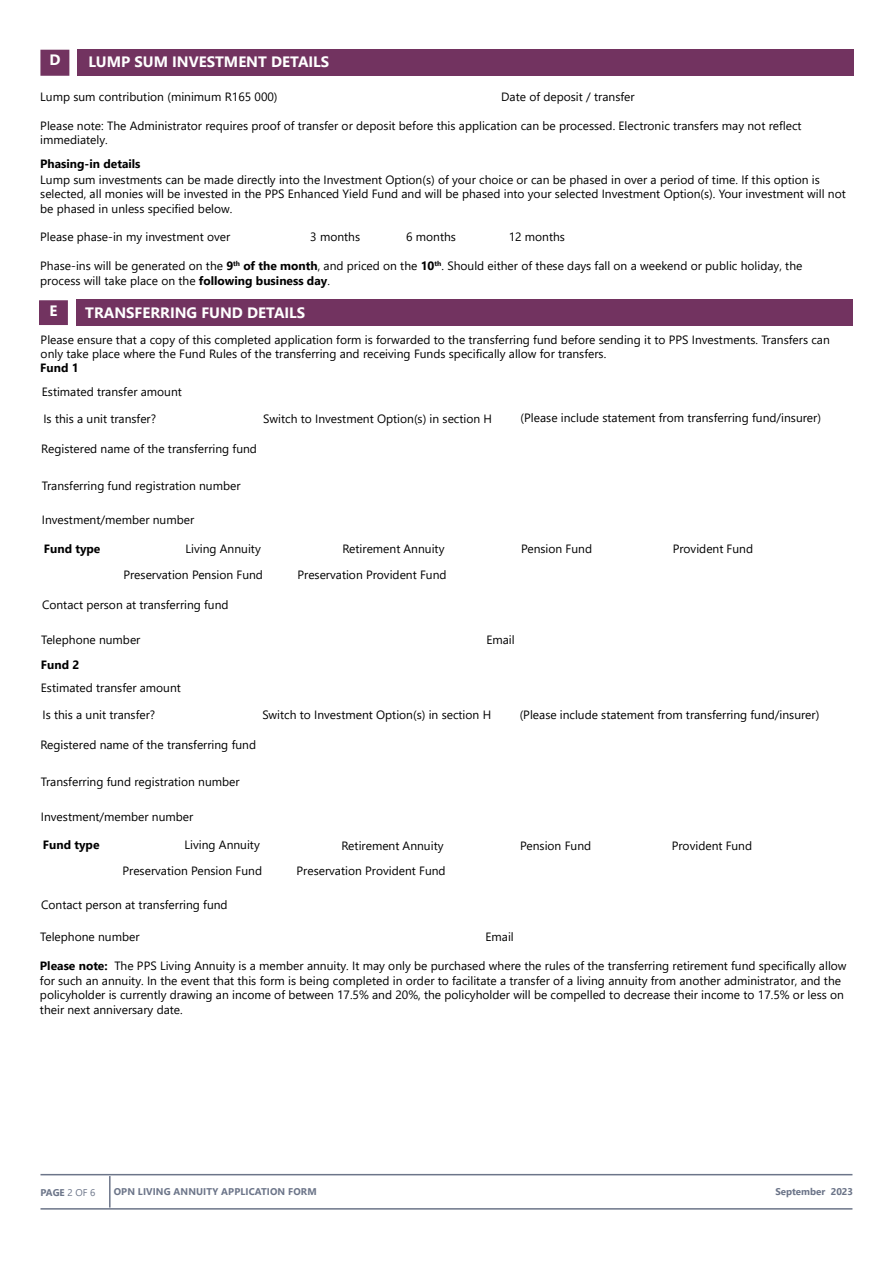
<style>
.page{position:relative;width:893px;height:1263px;background:#fff}
.page>*{position:absolute;margin:0;border:0;box-sizing:border-box;transform-origin:0 0}
.t1{font:700 15px "Segoe UI";color:#fff}
.t2{font:12px/14.4px "Segoe UI";color:#000}
.t3{font:700 12px "Segoe UI";color:#000}
.t4{font:700 9.75px "Segoe UI";letter-spacing:.01em;color:#6c7589}
.s1{font-weight:700}
.s2{font-weight:400}
</style>
<div class="page">
<hr style="left:109px;top:1176px;width:2px;height:31px;background:#6c7589">
<hr style="left:40px;top:1208px;width:812px;height:1px;background:#6c7589">
<hr style="left:40px;top:1174px;width:812px;height:1px;background:#6c7589">
<div style="left:77px;top:50px;width:777px;height:26px;background:#723360"></div>
<div style="left:41px;top:50px;width:28px;height:25px;background:#723360"></div>
<div style="left:40px;top:50px;width:29px;height:26px;border:2px solid #723360"></div>
<div style="left:76px;top:299px;width:776px;height:26px;background:#723360"></div>
<div style="left:40px;top:301px;width:27px;height:23px;background:#723360"></div>
<div style="left:39px;top:300px;width:29px;height:25px;border:2px solid #723360"></div>
<p class="t1" style="left:49px;top:46px;width:13px">D</p>
<p class="t1" style="left:88px;top:48px;width:242px">LUMP SUM INVESTMENT DETAILS</p>
<p class="t2" style="left:40px;top:88px;width:239px">Lump sum contribution (minimum R165 000)</p>
<p class="t2" style="left:501px;top:88px;width:135px">Date of deposit / transfer</p>
<p class="t2" style="left:40px;top:117px;width:763px">Please note: The Administrator requires proof of transfer or deposit before this application can be processed. Electronic transfers may not reflect</p>
<p class="t2" style="left:40px;top:132px;width:69px">immediately.</p>
<p class="t3" style="left:40px;top:153px;width:102px">Phasing-in details</p>
<p class="t2" style="left:40px;top:171px;width:807px">Lump sum investments can be made directly into the Investment Option(s) of your choice or can be phased in over a period of time. If this option is selected, all monies will be invested in the PPS Enhanced Yield Fund and will be phased into your selected Investment Option(s). Your investment will not be phased in unless specified below.</p>
<p class="t2" style="left:40px;top:229px;width:192px">Please phase-in my investment over</p>
<p class="t2" style="left:310px;top:229px;width:51px">3 months</p>
<p class="t2" style="left:406px;top:229px;width:51px">6 months</p>
<p class="t2" style="left:509px;top:229px;width:58px">12 months</p>
<p class="t2" style="left:40px;top:258px;width:764px">Phase-ins will be generated on the <span class="s1">9</span><sup>th</sup> <span class="s1">of the month</span>, and priced on the <span class="s1">10</span><sup>th</sup>. Should either of these days fall on a weekend or public holiday, the</p>
<p class="t2" style="left:40px;top:272px;width:291px">process will take place on the <span class="s1">following business day</span>.</p>
<p class="t1" style="left:49px;top:296px;width:9px">E</p>
<p class="t1" style="left:85px;top:298px;width:222px">TRANSFERRING FUND DETAILS</p>
<p class="t2" style="left:41px;top:331px;width:791px">Please ensure that a copy of this completed application form is forwarded to the transferring fund before sending it to PPS Investments. Transfers can only take place where the Fund Rules of the transferring and receiving Funds specifically allow for transfers.</p>
<p class="t3" style="left:40px;top:357px;width:40px">Fund 1</p>
<p class="t2" style="left:42px;top:383px;width:142px">Estimated transfer amount</p>
<p class="t2" style="left:43px;top:410px;width:114px">Is this a unit transfer?</p>
<p class="t2" style="left:41px;top:441px;width:217px">Registered name of the transferring fund</p>
<p class="t2" style="left:42px;top:477px;width:200px">Transferring fund registration number</p>
<p class="t2" style="left:42px;top:512px;width:154px">Investment/member number</p>
<p class="t2" style="left:263px;top:410px;width:230px">Switch to Investment Option(s) in section H</p>
<p class="t2" style="left:521px;top:410px;width:302px">(Please include statement from transferring fund/insurer)</p>
<p class="t3" style="left:44px;top:537px;width:58px">Fund type</p>
<p class="t2" style="left:342px;top:541px;width:104px">Retirement Annuity</p>
<p class="t2" style="left:521px;top:541px;width:72px">Pension Fund</p>
<p class="t2" style="left:673px;top:541px;width:82px">Provident Fund</p>
<p class="t2" style="left:123px;top:566px;width:141px">Preservation Pension Fund</p>
<p class="t2" style="left:297px;top:566px;width:151px">Preservation Provident Fund</p>
<p class="t2" style="left:186px;top:540px;width:77px">Living Annuity</p>
<p class="t2" style="left:42px;top:597px;width:188px">Contact person at transferring fund</p>
<p class="t2" style="left:41px;top:631px;width:101px">Telephone number</p>
<p class="t2" style="left:486px;top:631px;width:30px">Email</p>
<p class="t3" style="left:41px;top:654px;width:40px">Fund 2</p>
<p class="t2" style="left:41px;top:679px;width:142px">Estimated transfer amount</p>
<p class="t2" style="left:42px;top:707px;width:114px">Is this a unit transfer?</p>
<p class="t2" style="left:40px;top:737px;width:217px">Registered name of the transferring fund</p>
<p class="t2" style="left:41px;top:773px;width:200px">Transferring fund registration number</p>
<p class="t2" style="left:41px;top:808px;width:154px">Investment/member number</p>
<p class="t2" style="left:262px;top:707px;width:230px">Switch to Investment Option(s) in section H</p>
<p class="t2" style="left:520px;top:707px;width:301px">(Please include statement from transferring fund/insurer)</p>
<p class="t3" style="left:43px;top:833px;width:58px">Fund type</p>
<p class="t2" style="left:341px;top:837px;width:104px">Retirement Annuity</p>
<p class="t2" style="left:520px;top:837px;width:72px">Pension Fund</p>
<p class="t2" style="left:672px;top:837px;width:82px">Provident Fund</p>
<p class="t2" style="left:122px;top:863px;width:141px">Preservation Pension Fund</p>
<p class="t2" style="left:296px;top:863px;width:151px">Preservation Provident Fund</p>
<p class="t2" style="left:185px;top:837px;width:77px">Living Annuity</p>
<p class="t2" style="left:41px;top:896px;width:188px">Contact person at transferring fund</p>
<p class="t2" style="left:40px;top:929px;width:101px">Telephone number</p>
<p class="t2" style="left:485px;top:929px;width:30px">Email</p>
<p class="t2" style="left:40px;top:958px;width:808px"><span class="s1">Please note:</span> The PPS Living Annuity is a member annuity. It may only be purchased where the rules of the transferring retirement fund specifically allow for such an annuity. In the event that this form is being completed in order to facilitate a transfer of a living annuity from another administrator, and the policyholder is currently drawing an income of between 17.5% and 20%, the policyholder will be compelled to decrease their income to 17.5% or less on their next anniversary date.</p>
<p class="t4" style="left:40px;top:1183px;width:56px">PAGE <span class="s2">2 OF 6</span></p>
<p class="t4" style="left:114px;top:1183px;width:204px">OPN LIVING ANNUITY APPLICATION FORM</p>
<p class="t4" style="left:775px;top:1183px;width:79px">September 2023</p>
</div>
